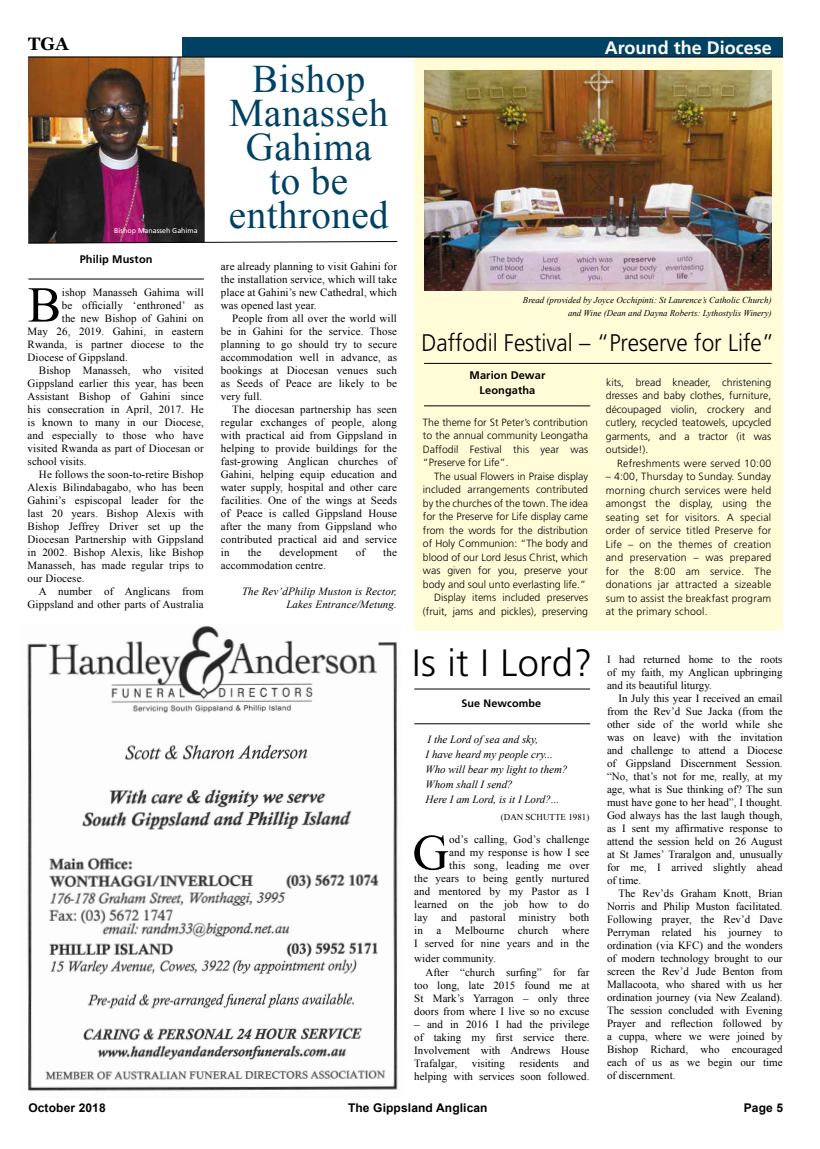
<style>
.page{position:relative;width:820px;height:1149px;background:#fff}
.page>*{position:absolute;margin:0;border:0;box-sizing:border-box;transform-origin:0 0}
.t1{font:50.3px "Times New Roman";color:#000}
.t2{font:39px/34px "Times New Roman";letter-spacing:.01em;color:#004164;text-align:center}
.t3{font:300 38px "Frutiger";letter-spacing:.01em;color:#000}
.t4{font:300 24px "Frutiger";color:#000;scale:.94 1}
.t5{font:700 18px "Frutiger";color:#fff}
.t6{font:700 18px "Georgia";color:#000}
.t7{font:700 12px "Arial";letter-spacing:.01em;color:#000}
.t8{font:11px/13px "Times New Roman";letter-spacing:.01em;color:#000;text-align:justify}
.t9{font:italic 11px/15px "Times New Roman";color:#000;text-align:right}
.t10{font:700 11px/15px "Frutiger";letter-spacing:.01em;color:#000;text-align:center}
.t11{font:700 10.8px "Frutiger";letter-spacing:.01em;color:#000}
.t12{font:300 10.5px/13.5px "Frutiger";color:#000;text-align:justify}
.t13{font:300 10.5px "Frutiger";letter-spacing:.02em;color:#000}
.t14{font:italic 9px/13px "Times New Roman";color:#000;text-align:right}
.t15{font:9px "Times New Roman";color:#000}
.t16{font:7px "Frutiger";color:#fff}
</style>
<div class="page">
<div style="left:414px;top:58px;width:368px;height:572px;background:#fffcd7"></div>
<div style="left:182px;top:37px;width:600px;height:20px;background:#004164"></div>
<hr style="left:28px;top:57px;width:754px;height:1px;background:#000">
<img style="left:28px;top:57px;width:370px;height:187px">
<hr style="left:28px;top:278px;width:176px;height:1px;background:#000">
<hr style="left:414px;top:723px;width:176px;height:1px;background:#000">
<hr style="left:414px;top:688px;width:176px;height:1px;background:#000">
<hr style="left:424px;top:405px;width:166px;height:1px;background:#000">
<hr style="left:424px;top:363px;width:347px;height:1px;background:#000">
<img style="left:424px;top:71px;width:347px;height:219px">
<img style="left:27px;top:626px;width:371px;height:465px">
<h3 class="t6" style="left:28px;top:33px;width:42px">TGA</h3>
<p class="t16" style="left:114px;top:226px;width:85px">Bishop Manasseh Gahima</p>
<p class="t10" style="left:80px;top:251px;width:74px">Philip Muston</p>
<h1 class="t1" style="left:28px;top:271px;width:35px">B</h1>
<p class="t8" style="left:62px;top:285px;width:143px">ishop Manasseh Gahima will</p>
<p class="t8" style="left:62px;top:298px;width:143px">be officially ‘enthroned’ as</p>
<p class="t8" style="left:62px;top:311px;width:143px">the new Bishop of Gahini on</p>
<p class="t8" style="left:28px;top:324px;width:178px">May 26, 2019. Gahini, in eastern</p>
<p class="t8" style="left:28px;top:337px;width:178px">Rwanda, is partner diocese to the</p>
<p class="t8" style="left:28px;top:350px;width:102px">Diocese of Gippsland.</p>
<p class="t8" style="left:39px;top:363px;width:166px">Bishop Manasseh, who visited</p>
<p class="t8" style="left:28px;top:376px;width:178px">Gippsland earlier this year, has been</p>
<p class="t8" style="left:28px;top:389px;width:178px">Assistant Bishop of Gahini since</p>
<p class="t8" style="left:28px;top:402px;width:178px">his consecration in April, 2017. He</p>
<p class="t8" style="left:28px;top:415px;width:178px">is known to many in our Diocese,</p>
<p class="t8" style="left:28px;top:428px;width:178px">and especially to those who have</p>
<p class="t8" style="left:28px;top:441px;width:177px">visited Rwanda as part of Diocesan or</p>
<p class="t8" style="left:28px;top:454px;width:60px">school visits.</p>
<p class="t8" style="left:39px;top:467px;width:166px">He follows the soon-to-retire Bishop</p>
<p class="t8" style="left:28px;top:480px;width:178px">Alexis Bilindabagabo, who has been</p>
<p class="t8" style="left:28px;top:493px;width:177px">Gahini’s espiscopal leader for the</p>
<p class="t8" style="left:28px;top:506px;width:178px">last 20 years. Bishop Alexis with</p>
<p class="t8" style="left:28px;top:519px;width:178px">Bishop Jeffrey Driver set up the</p>
<p class="t8" style="left:28px;top:532px;width:178px">Diocesan Partnership with Gippsland</p>
<p class="t8" style="left:28px;top:545px;width:178px">in 2002. Bishop Alexis, like Bishop</p>
<p class="t8" style="left:28px;top:558px;width:178px">Manasseh, has made regular trips to</p>
<p class="t8" style="left:28px;top:571px;width:58px">our Diocese.</p>
<p class="t8" style="left:39px;top:584px;width:166px">A number of Anglicans from</p>
<p class="t8" style="left:28px;top:597px;width:178px">Gippsland and other parts of Australia</p>
<h2 class="t2" style="left:229px;top:62px;width:161px">Bishop<br>Manasseh<br>Gahima to be enthroned</h2>
<p class="t8" style="left:221px;top:259px;width:177px">are already planning to visit Gahini for the installation service, which will take place at Gahini’s new Cathedral, which was opened last year.</p>
<p class="t8" style="left:221px;top:311px;width:177px;text-indent:11px">People from all over the world will be in Gahini for the service. Those planning to go should try to secure accommodation well in advance, as bookings at Diocesan venues such as Seeds of Peace are likely to be very full.</p>
<p class="t8" style="left:221px;top:402px;width:177px;text-indent:11px">The diocesan partnership has seen regular exchanges of people, along with practical aid from Gippsland in helping to provide buildings for the fast-growing Anglican churches of Gahini, helping equip education and water supply, hospital and other care facilities. One of the wings at Seeds of Peace is called Gippsland House after the many from Gippsland who contributed practical aid and service in</p>
<p class="t8" style="left:248px;top:545px;width:15px">the</p>
<p class="t8" style="left:279px;top:545px;width:59px">development</p>
<p class="t8" style="left:355px;top:545px;width:11px">of</p>
<p class="t8" style="left:383px;top:545px;width:15px">the</p>
<p class="t8" style="left:221px;top:558px;width:106px">accommodation centre.</p>
<p class="t9" style="left:242px;top:584px;width:156px;line-height:13px">The Rev’dPhilip Muston is Rector,<br>Lakes Entrance/Metung.</p>
<h3 class="t5" style="left:604px;top:37px;width:168px">Around the Diocese</h3>
<p class="t14" style="left:522px;top:293px;width:250px">Bread (provided by Joyce Occhipinti: St Laurence’s Catholic Church) and Wine (Dean and Dayna Roberts: Lythostylis Winery)</p>
<h3 class="t4" style="left:421px;top:329px;width:377px">Daffodil Festival – “Preserve for Life”</h3>
<p class="t10" style="left:469px;top:368px;width:77px">Marion Dewar<br>Leongatha</p>
<p class="t12" style="left:423px;top:415px;width:166px">The theme for St Peter’s contribution to the annual community Leongatha Daffodil Festival this year was “Preserve for Life”.</p>
<p class="t12" style="left:423px;top:469px;width:167px;text-align:right">The usual Flowers in Praise display included arrangements contributed by the churches of the town. The idea for the Preserve for Life display came from the words for the distribution of Holy Communion: “The body and blood of our Lord Jesus Christ, which was given for you, preserve your body and soul unto everlasting life.” Display items included preserves (fruit, jams and pickles), preserving</p>
<h3 class="t3" style="left:412px;top:641px;width:182px">Is it I Lord?</h3>
<p class="t11" style="left:461px;top:697px;width:81px">Sue Newcombe</p>
<p class="t9" style="left:425px;top:731px;width:143px;text-align:left">I the Lord of sea and sky,<br>I have heard my people cry...<br>Who will bear my light to them?<br>Whom shall I send?<br>Here I am Lord, is it I Lord?...</p>
<p class="t15" style="left:500px;top:810px;width:90px">(DAN SCHUTTE 1981)</p>
<h1 class="t1" style="left:412px;top:818px;width:38px">G</h1>
<p class="t8" style="left:414px;top:832px;width:177px;text-align:right">od’s calling, God’s challenge<br>and my response is how I see<br>this song, leading me over<br>the years to being gently nurtured and mentored by my Pastor as I learned on the job how to do lay and pastoral ministry both in a Melbourne church where<br>I served for nine years and in the</p>
<p class="t8" style="left:414px;top:951px;width:83px">wider community.</p>
<p class="t8" style="left:425px;top:965px;width:165px">After “church surfing” for far</p>
<p class="t8" style="left:414px;top:978px;width:177px">too long, late 2015 found me at</p>
<p class="t8" style="left:414px;top:991px;width:176px">St Mark’s Yarragon – only three</p>
<p class="t8" style="left:414px;top:1004px;width:176px">doors from where I live so no excuse</p>
<p class="t8" style="left:414px;top:1017px;width:177px">– and in 2016 I had the privilege of taking my first service there.<br>Involvement with Andrews House Trafalgar,</p>
<p class="t8" style="left:414px;top:1056px;width:177px;text-align:right">and<br>helping with services soon followed.</p>
<p class="t8" style="left:471px;top:1056px;width:35px">visiting</p>
<p class="t8" style="left:519px;top:1056px;width:41px">residents</p>
<p class="t12" style="left:605px;top:375px;width:167px">kits, bread kneader, christening dresses and baby clothes, furniture, découpaged violin, crockery and cutlery, recycled teatowels, upcycled garments, and a tractor (it was outside!).</p>
<p class="t13" style="left:617px;top:457px;width:155px">Refreshments were served 10:00</p>
<p class="t12" style="left:605px;top:469px;width:167px">– 4:00, Thursday to Sunday. Sunday morning church services were held amongst the display, using the seating set for visitors. A special order of service titled Preserve for Life – on the themes of creation and preservation – was prepared for the 8:00 am service. The donations jar attracted a sizeable sum to assist the breakfast program at the primary school.</p>
<p class="t8" style="left:606px;top:652px;width:177px">I had returned home to the roots of my faith, my Anglican upbringing and its beautiful liturgy.</p>
<p class="t8" style="left:606px;top:691px;width:177px;text-indent:11px">In July this year I received an email from the Rev’d Sue Jacka (from the other side of the world while she was on leave) with the invitation and challenge to attend a Diocese of Gippsland Discernment Session. “No, that’s not for me, really, at my age, what is Sue thinking of? The sun must have gone to her head”, I thought.<br>God always has the last laugh though, as I sent my affirmative response to attend the session held on 26 August at St James’ Traralgon and, unusually for me, I arrived slightly ahead of time.</p>
<p class="t8" style="left:606px;top:886px;width:177px;text-indent:11px">The Rev’ds Graham Knott, Brian Norris and Philip Muston facilitated.<br>Following prayer, the Rev’d Dave Perryman related his journey to ordination (via KFC) and the wonders of modern technology brought to our screen the Rev’d Jude Benton from Mallacoota, who shared with us her ordination journey (via New Zealand).<br>The session concluded with Evening Prayer and reflection followed by a cuppa, where we were joined by Bishop Richard, who encouraged each of us as we begin our time of discernment.</p>
<p class="t7" style="left:28px;top:1099px;width:79px">October 2018</p>
<p class="t7" style="left:348px;top:1099px;width:141px">The Gippsland Anglican</p>
<p class="t7" style="left:743px;top:1099px;width:41px">Page 5</p>
</div>
